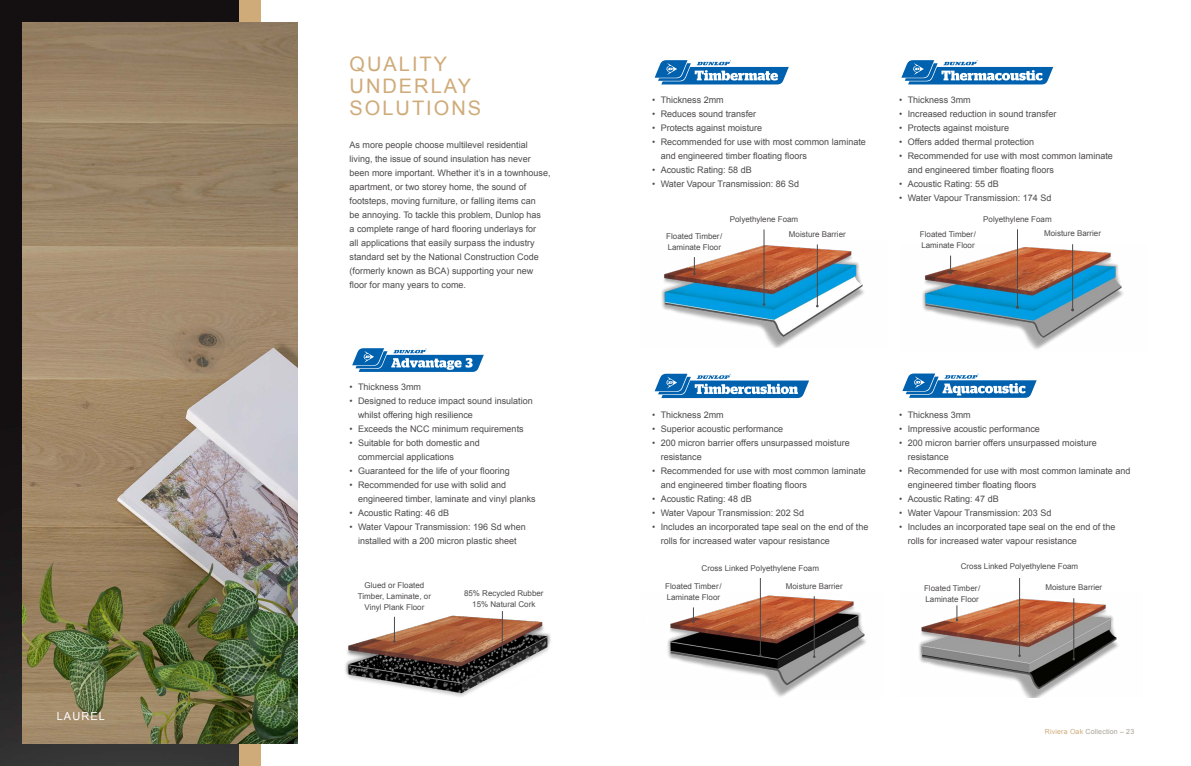
<style>
.page{position:relative;width:1191px;height:766px;background:#fff}
.page>*{position:absolute;margin:0;border:0;box-sizing:border-box;transform-origin:0 0}
.t1{font:20px/22px "Arial";letter-spacing:.1em;color:#cfab7a}
.t2{font:11px "Arial";letter-spacing:.1em;color:#fff}
.t3{font:9px/14px "Arial";color:#4d4a4b}
.t4{font:8px/11px "Arial";color:#4d4a4b;text-align:center}
.t5{font:7px "Arial";letter-spacing:.025em;color:#a6a193}
.s1{color:#cfab7a}
</style>
<div class="page">
<div style="left:238px;top:0;width:23px;height:765px;background:#cfab7a"></div>
<img style="left:0;top:0;width:238px;height:765px">
<img style="left:23px;top:23px;width:275px;height:720px">
<svg style="left:352px;top:348px;width:132px;height:24px"></svg>
<svg style="left:654px;top:60px;width:134px;height:24px"></svg>
<svg style="left:654px;top:373px;width:155px;height:25px"></svg>
<svg style="left:901px;top:60px;width:152px;height:24px"></svg>
<svg style="left:902px;top:373px;width:134px;height:25px"></svg>
<img style="left:661px;top:240px;width:203px;height:107px">
<hr style="left:763px;top:229px;width:1px;height:75px;background:#4d4a4b">
<hr style="left:817px;top:244px;width:1px;height:62px;background:#4d4a4b">
<svg style="left:693px;top:257px;width:2px;height:18px"></svg>
<img style="left:667px;top:593px;width:199px;height:104px">
<hr style="left:760px;top:578px;width:1px;height:77px;background:#4d4a4b">
<hr style="left:814px;top:596px;width:1px;height:60px;background:#4d4a4b">
<svg style="left:692px;top:607px;width:2px;height:16px"></svg>
<img style="left:345px;top:611px;width:206px;height:86px">
<hr style="left:502px;top:611px;width:1px;height:43px;background:#4d4a4b">
<svg style="left:393px;top:616px;width:3px;height:26px"></svg>
<img style="left:919px;top:591px;width:199px;height:106px">
<hr style="left:1019px;top:577px;width:1px;height:78px;background:#4d4a4b">
<hr style="left:1073px;top:598px;width:1px;height:61px;background:#4d4a4b">
<img style="left:922px;top:244px;width:201px;height:105px">
<hr style="left:1017px;top:229px;width:1px;height:78px;background:#4d4a4b">
<hr style="left:1072px;top:244px;width:1px;height:66px;background:#4d4a4b">
<svg style="left:949px;top:255px;width:3px;height:19px"></svg>
<svg style="left:955px;top:605px;width:3px;height:16px"></svg>
<p class="t2" style="left:57px;top:709px;width:50px">LAUREL</p>
<h1 class="t1" style="left:349px;top:53px;width:133px">QUALITY<br>UNDERLAY<br>SOLUTIONS</h1>
<p class="t3" style="left:349px;top:138px;width:202px">As more people choose multilevel residential living, the issue of sound insulation has never been more important. Whether it’s in a townhouse, apartment, or two storey home, the sound of footsteps, moving furniture, or falling items can<br>be annoying. To tackle this problem, Dunlop has<br>a complete range of hard flooring underlays for<br>all applications that easily surpass the industry standard set by the National Construction Code (formerly known as BCA) supporting your new floor for many years to come.</p>
<p class="t3" style="left:349px;top:380px;width:73px">• Thickness 3mm</p>
<p class="t3" style="left:358px;top:394px;width:176px;text-indent:-9px">• Designed to reduce impact sound insulation whilst offering high resilience</p>
<p class="t3" style="left:349px;top:422px;width:176px">• Exceeds the NCC minimum requirements</p>
<p class="t3" style="left:358px;top:436px;width:123px;text-indent:-9px">• Suitable for both domestic and commercial applications</p>
<p class="t3" style="left:349px;top:464px;width:162px">• Guaranteed for the life of your flooring</p>
<p class="t3" style="left:358px;top:478px;width:179px;text-indent:-9px">• Recommended for use with solid and engineered timber, laminate and vinyl planks</p>
<p class="t3" style="left:349px;top:506px;width:101px">• Acoustic Rating: 46 dB</p>
<p class="t3" style="left:349px;top:520px;width:178px;text-align:center">• Water Vapour Transmission: 196 Sd when installed with a 200 micron plastic sheet</p>
<p class="t4" style="left:358px;top:580px;width:75px">Glued or Floated<br>Timber, Laminate, or<br>Vinyl Plank Floor</p>
<p class="t4" style="left:464px;top:587px;width:81px">85% Recycled Rubber<br>15% Natural Cork</p>
<p class="t3" style="left:652px;top:93px;width:73px">• Thickness 2mm</p>
<p class="t3" style="left:652px;top:107px;width:106px">• Reduces sound transfer</p>
<p class="t3" style="left:652px;top:121px;width:112px">• Protects against moisture</p>
<p class="t3" style="left:660px;top:135px;width:207px;text-indent:-9px">• Recommended for use with most common laminate and engineered timber floating floors</p>
<p class="t3" style="left:652px;top:163px;width:101px">• Acoustic Rating: 58 dB</p>
<p class="t3" style="left:652px;top:177px;width:149px">• Water Vapour Transmission: 86 Sd</p>
<p class="t3" style="left:899px;top:93px;width:73px">• Thickness 3mm</p>
<p class="t3" style="left:899px;top:107px;width:159px">• Increased reduction in sound transfer</p>
<p class="t3" style="left:899px;top:121px;width:112px">• Protects against moisture</p>
<p class="t3" style="left:899px;top:135px;width:136px">• Offers added thermal protection</p>
<p class="t3" style="left:907px;top:149px;width:207px;text-indent:-9px">• Recommended for use with most common laminate and engineered timber floating floors</p>
<p class="t3" style="left:899px;top:177px;width:101px">• Acoustic Rating: 55 dB</p>
<p class="t3" style="left:899px;top:191px;width:154px">• Water Vapour Transmission: 174 Sd</p>
<p class="t4" style="left:729px;top:213px;width:70px">Polyethylene Foam</p>
<p class="t4" style="left:983px;top:213px;width:70px">Polyethylene Foam</p>
<p class="t4" style="left:666px;top:230px;width:58px">Floated Timber /</p>
<p class="t4" style="left:789px;top:229px;width:58px">Moisture Barrier</p>
<p class="t4" style="left:667px;top:241px;width:55px">Laminate Floor</p>
<p class="t4" style="left:920px;top:229px;width:58px">Floated Timber /</p>
<p class="t4" style="left:1044px;top:228px;width:58px">Moisture Barrier</p>
<p class="t4" style="left:921px;top:240px;width:55px">Laminate Floor</p>
<p class="t3" style="left:652px;top:408px;width:73px">• Thickness 2mm</p>
<p class="t3" style="left:652px;top:422px;width:133px">• Superior acoustic performance</p>
<p class="t3" style="left:660px;top:436px;width:190px;text-indent:-9px">• 200 micron barrier offers unsurpassed moisture resistance</p>
<p class="t3" style="left:660px;top:464px;width:207px;text-indent:-9px">• Recommended for use with most common laminate and engineered timber floating floors</p>
<p class="t3" style="left:652px;top:492px;width:101px">• Acoustic Rating: 48 dB</p>
<p class="t3" style="left:652px;top:506px;width:154px">• Water Vapour Transmission: 202 Sd</p>
<p class="t3" style="left:660px;top:520px;width:209px;text-indent:-9px">• Includes an incorporated tape seal on the end of the rolls for increased water vapour resistance</p>
<p class="t4" style="left:701px;top:562px;width:119px">Cross Linked Polyethylene Foam</p>
<p class="t4" style="left:665px;top:581px;width:58px">Floated Timber /</p>
<p class="t4" style="left:785px;top:580px;width:58px">Moisture Barrier</p>
<p class="t4" style="left:666px;top:592px;width:55px">Laminate Floor</p>
<p class="t3" style="left:899px;top:408px;width:73px">• Thickness 3mm</p>
<p class="t3" style="left:899px;top:422px;width:142px">• Impressive acoustic performance</p>
<p class="t3" style="left:907px;top:436px;width:190px;text-indent:-9px">• 200 micron barrier offers unsurpassed moisture resistance</p>
<p class="t3" style="left:907px;top:464px;width:224px;text-indent:-9px">• Recommended for use with most common laminate and engineered timber floating floors</p>
<p class="t3" style="left:899px;top:492px;width:101px">• Acoustic Rating: 47 dB</p>
<p class="t3" style="left:899px;top:506px;width:154px">• Water Vapour Transmission: 203 Sd</p>
<p class="t3" style="left:907px;top:520px;width:209px;text-indent:-9px">• Includes an incorporated tape seal on the end of the rolls for increased water vapour resistance</p>
<p class="t4" style="left:961px;top:561px;width:119px">Cross Linked Polyethylene Foam</p>
<p class="t4" style="left:924px;top:583px;width:58px">Floated Timber /</p>
<p class="t4" style="left:1045px;top:582px;width:58px">Moisture Barrier</p>
<p class="t4" style="left:925px;top:594px;width:55px">Laminate Floor</p>
<p class="t5" style="left:1044px;top:727px;width:91px"><span class="s1">Riviera Oak</span> Collection – 23</p>
</div>
